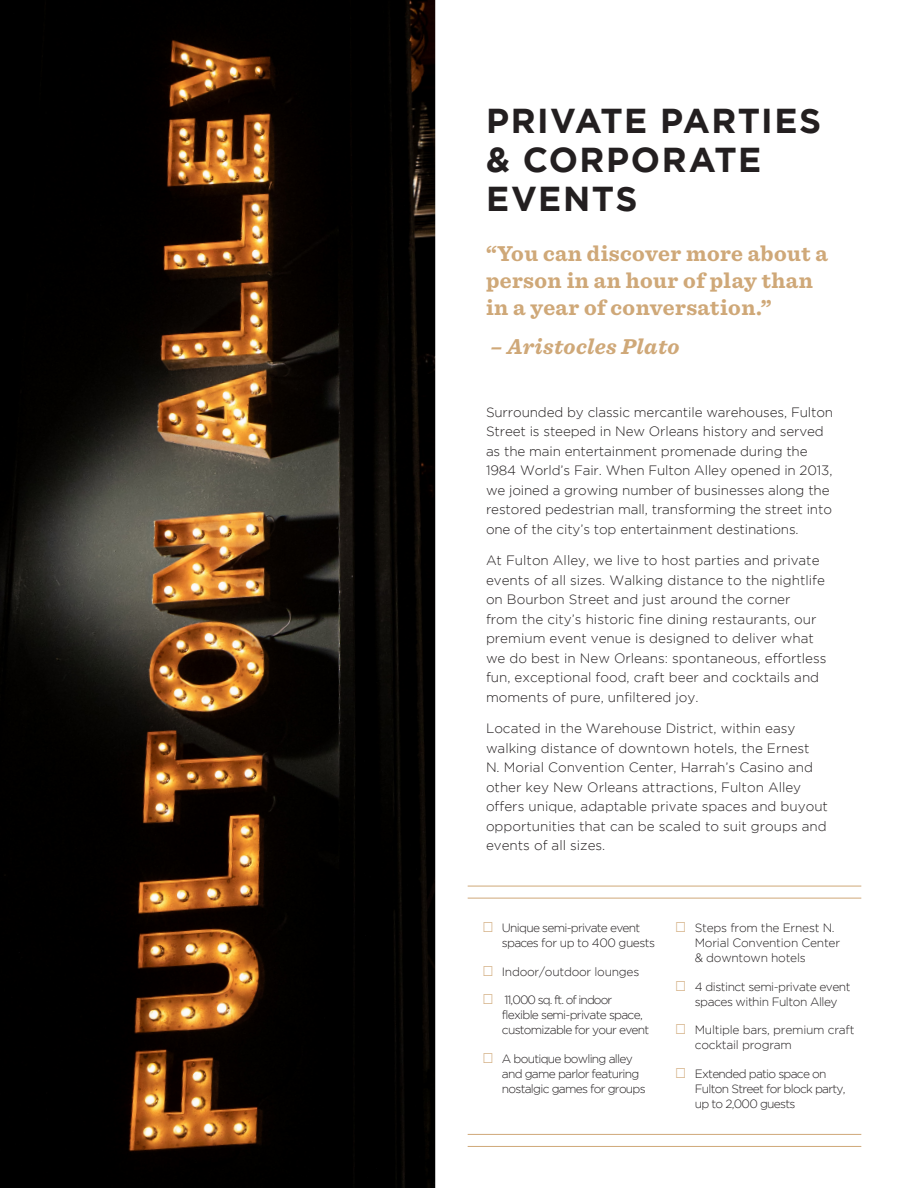
<style>
.page{position:relative;width:918px;height:1188px;background:#fff}
.page>*{position:absolute;margin:0;border:0;box-sizing:border-box;transform-origin:0 0}
.t1{font:700 34.5px/39px "Gotham";letter-spacing:.04em;color:#231f20}
.t2{font:700 22.5px/27px "Sentinel";letter-spacing:.02em;color:#cfa878}
.t3{font:italic 700 22.5px "Sentinel";letter-spacing:.02em;color:#cfa878}
.t4{font:300 13.5px/19.5px "Gotham";color:#231f20}
.t5{font:300 12px/15px "Gotham";letter-spacing:-.06em;color:#231f20}
.t6{font:300 12px/15px "Gotham";letter-spacing:-.02em;color:#231f20}
.t7{font:300 12px/15px "Gotham";letter-spacing:-.04em;color:#231f20;text-align:center}
.s1{color:#cfa878}
</style>
<div class="page">
<img style="left:0;top:0;width:435px;height:1188px">
<hr style="left:468px;top:898px;width:393px;height:1px;background:#cfa878">
<hr style="left:468px;top:1134px;width:393px;height:1px;background:#cfa878">
<hr style="left:468px;top:886px;width:393px;height:1px;background:#cfa878">
<hr style="left:468px;top:1146px;width:393px;height:1px;background:#cfa878">
<p class="t1" style="left:486px;top:101px;width:337px">PRIVATE PARTIES &amp; CORPORATE<br>EVENTS</p>
<p class="t2" style="left:486px;top:239px;width:343px">“You can discover more about a person in an hour of play than in a year of conversation.”</p>
<p class="t3" style="left:490px;top:329px;width:191px">– Aristocles Plato</p>
<p class="t4" style="left:486px;top:402px;width:349px">Surrounded by classic mercantile warehouses, Fulton Street is steeped in New Orleans history and served as the main entertainment promenade during the 1984 World’s Fair. When Fulton Alley opened in 2013, we joined a growing number of businesses along the restored pedestrian mall, transforming the street into one of the city’s top entertainment destinations.</p>
<p class="t4" style="left:486px;top:551px;width:342px">At Fulton Alley, we live to host parties and private events of all sizes. Walking distance to the nightlife on Bourbon Street and just around the corner<br>from the city’s historic fine dining restaurants, our premium event venue is designed to deliver what we do best in New Orleans: spontaneous, effortless fun, exceptional food, craft beer and cocktails and moments of pure, unfiltered joy.</p>
<p class="t4" style="left:486px;top:719px;width:344px">Located in the Warehouse District, within easy walking distance of downtown hotels, the Ernest<br>N. Morial Convention Center, Harrah’s Casino and other key New Orleans attractions, Fulton Alley offers unique, adaptable private spaces and buyout opportunities that can be scaled to suit groups and events of all sizes.</p>
<p class="t5" style="left:502px;top:920px;width:155px;text-indent:-19px"><span class="s1">◆</span> Unique semi-private event spaces for up to 400 guests</p>
<p class="t6" style="left:483px;top:964px;width:158px"><span class="s1">◆</span> Indoor/outdoor lounges</p>
<p class="t5" style="left:502px;top:992px;width:149px;text-indent:-19px"><span class="s1">◆</span> 11,000 sq. ft. of indoor flexible semi-private space, customizable for your event</p>
<p class="t5" style="left:502px;top:1051px;width:145px;text-indent:-19px"><span class="s1">◆</span> A boutique bowling alley and game parlor featuring nostalgic games for groups</p>
<p class="t6" style="left:695px;top:920px;width:147px;text-indent:-19px"><span class="s1">◆</span> Steps from the Ernest N.<br>Morial Convention Center &amp; downtown hotels</p>
<p class="t7" style="left:676px;top:979px;width:176px"><span class="s1">◆</span> 4 distinct semi-private event spaces within Fulton Alley</p>
<p class="t6" style="left:695px;top:1022px;width:161px;text-indent:-19px"><span class="s1">◆</span> Multiple bars, premium craft cocktail program</p>
<p class="t5" style="left:695px;top:1066px;width:152px;text-indent:-19px"><span class="s1">◆</span> Extended patio space on<br>Fulton Street for block party, up to 2,000 guests</p>
</div>
